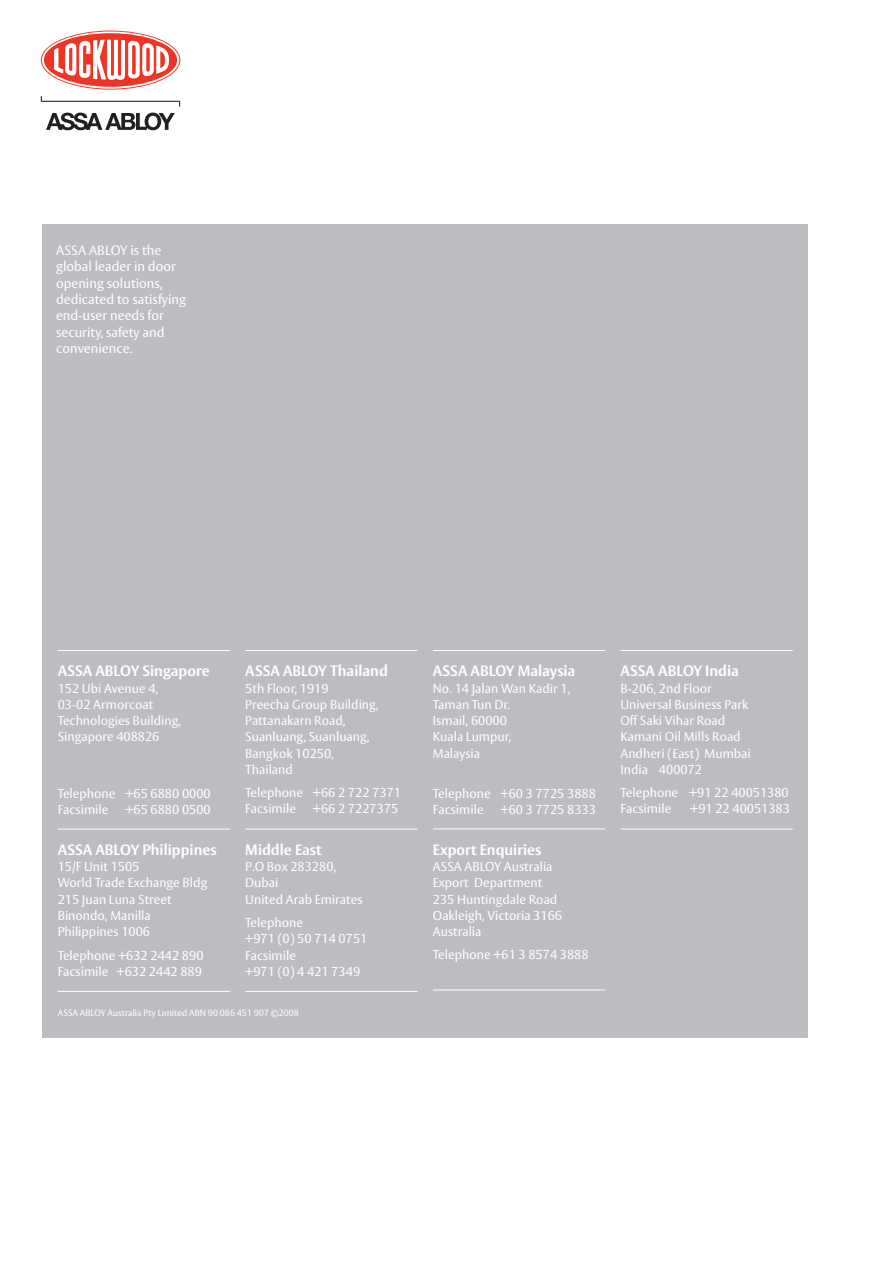
<style>
.page{position:relative;width:893px;height:1263px;background:#fff}
.page>*{position:absolute;margin:0;border:0;box-sizing:border-box;transform-origin:0 0}
.t1{font:700 14.85px "ASSA Vesta";color:#fff}
.t2{font:13.5px/16.4px "ASSA Vesta";color:#fff}
.t3{font:12.9px/16.2px "ASSA Vesta";color:#fff}
.t4{font:9px "ASSA Vesta";color:#fff}
</style>
<div class="page">
<svg style="left:41px;top:31px;width:139px;height:59px"></svg>
<svg style="left:41px;top:96px;width:139px;height:10px"></svg>
<svg style="left:46px;top:113px;width:129px;height:17px"></svg>
<div style="left:42px;top:225px;width:766px;height:813px;background:#bbbdc0"></div>
<hr style="left:58px;top:650px;width:172px;height:1px;background:#fff">
<hr style="left:58px;top:829px;width:172px;height:1px;background:#fff">
<hr style="left:58px;top:991px;width:172px;height:1px;background:#fff">
<hr style="left:245px;top:650px;width:172px;height:1px;background:#fff">
<hr style="left:245px;top:829px;width:172px;height:1px;background:#fff">
<hr style="left:245px;top:991px;width:172px;height:1px;background:#fff">
<hr style="left:433px;top:650px;width:172px;height:1px;background:#fff">
<hr style="left:433px;top:829px;width:172px;height:1px;background:#fff">
<hr style="left:433px;top:990px;width:172px;height:1px;background:#fff">
<hr style="left:620px;top:650px;width:172px;height:1px;background:#fff">
<hr style="left:620px;top:829px;width:172px;height:1px;background:#fff">
<p class="t2" style="left:56px;top:243px;width:131px">ASSA ABLOY is the global leader in door opening solutions, dedicated to satisfying end-user needs for security, safety and convenience.</p>
<p class="t1" style="left:58px;top:665px;width:154px">ASSA ABLOY Singapore</p>
<p class="t3" style="left:58px;top:681px;width:125px">152 Ubi Avenue 4,<br>03-02 Armorcoat<br>Technologies Building,<br>Singapore 408826</p>
<p class="t3" style="left:58px;top:786px;width:155px">Telephone +65 6880 0000<br>Facsimile</p>
<p class="t3" style="left:125px;top:802px;width:87px">+65 6880 0500</p>
<p class="t1" style="left:58px;top:843px;width:160px">ASSA ABLOY Philippines</p>
<p class="t3" style="left:58px;top:860px;width:151px">15/F Unit 1505<br>World Trade Exchange Bldg<br>215 Juan Luna Street<br>Binondo, Manilla<br>Philippines 1006</p>
<p class="t3" style="left:58px;top:948px;width:147px">Telephone +632 2442 890<br>Facsimile +632 2442 889</p>
<p class="t1" style="left:245px;top:665px;width:144px">ASSA ABLOY Thailand</p>
<p class="t3" style="left:245px;top:681px;width:135px">5th Floor, 1919<br>Preecha Group Building,<br>Pattanakarn Road,<br>Suanluang, Suanluang,<br>Bangkok 10250,<br>Thailand</p>
<p class="t3" style="left:245px;top:786px;width:157px">Telephone +66 2 722 7371<br>Facsimile</p>
<p class="t3" style="left:313px;top:802px;width:87px">+66 2 7227375</p>
<p class="t1" style="left:245px;top:843px;width:78px">Middle East</p>
<p class="t3" style="left:245px;top:860px;width:119px">P.O Box 283280,<br>Dubai<br>United Arab Emirates</p>
<p class="t3" style="left:245px;top:916px;width:124px">Telephone<br>+971 (0) 50 714 0751<br>Facsimile<br>+971 (0) 4 421 7349</p>
<p class="t4" style="left:58px;top:1010px;width:242px">ASSA ABLOY Australia Pty Limited ABN 90 086 451 907 ©2008</p>
<p class="t1" style="left:433px;top:665px;width:144px">ASSA ABLOY Malaysia</p>
<p class="t3" style="left:433px;top:681px;width:139px">No. 14 Jalan Wan Kadir 1,<br>Taman Tun Dr.<br>Ismail, 60000<br>Kuala Lumpur,<br>Malaysia</p>
<p class="t3" style="left:433px;top:786px;width:164px">Telephone +60 3 7725 3888<br>Facsimile</p>
<p class="t3" style="left:500px;top:802px;width:97px">+60 3 7725 8333</p>
<p class="t1" style="left:433px;top:843px;width:110px">Export Enquiries</p>
<p class="t3" style="left:433px;top:859px;width:131px">ASSA ABLOY Australia<br>Export Department<br>235 Huntingdale Road<br>Oakleigh, Victoria 3166<br>Australia</p>
<p class="t3" style="left:433px;top:948px;width:157px">Telephone +61 3 8574 3888</p>
<p class="t1" style="left:620px;top:665px;width:120px">ASSA ABLOY India</p>
<p class="t3" style="left:620px;top:681px;width:132px">B-206, 2nd Floor<br>Universal Business Park<br>Off Saki Vihar Road<br>Kamani Oil Mills Road<br>Andheri (East) Mumbai<br>India 400072</p>
<p class="t3" style="left:620px;top:786px;width:170px">Telephone +91 22 40051380<br>Facsimile</p>
<p class="t3" style="left:690px;top:802px;width:101px">+91 22 40051383</p>
</div>
